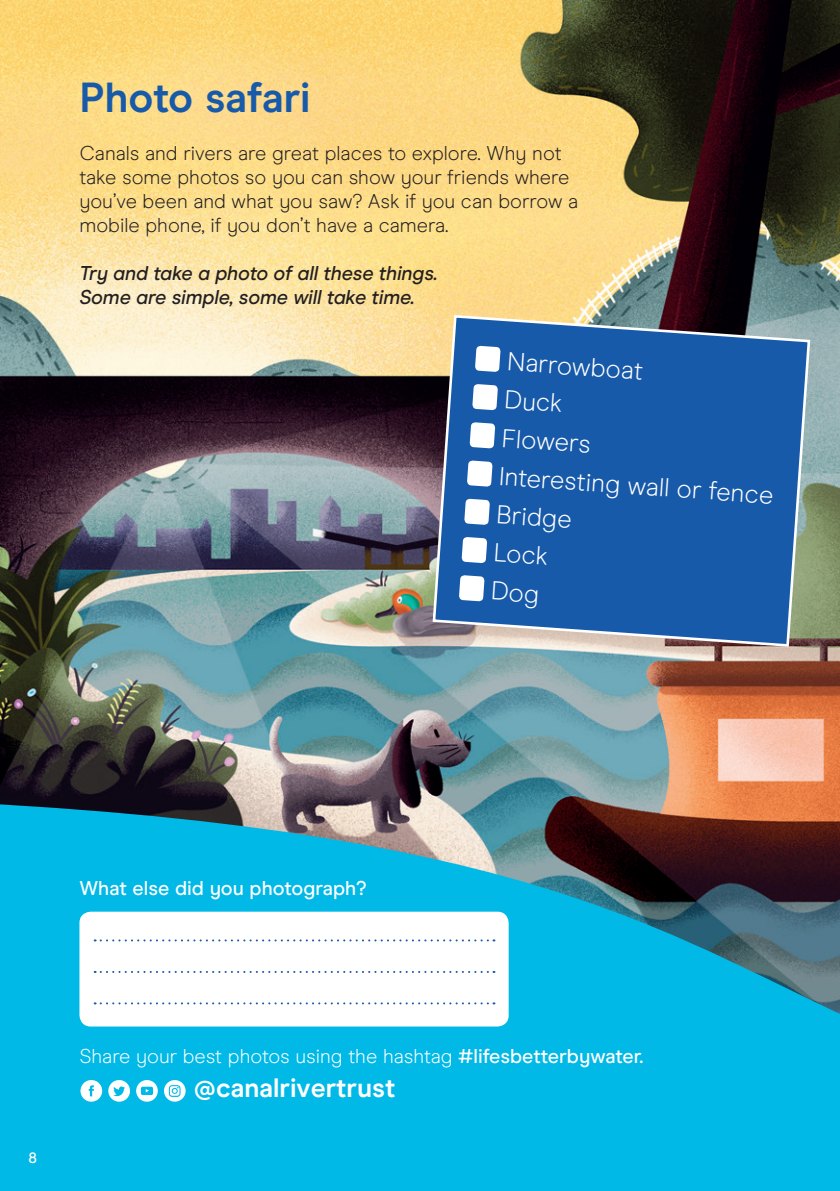
<style>
.page{position:relative;width:840px;height:1191px;background:#fff}
.page>*{position:absolute;margin:0;border:0;box-sizing:border-box;transform-origin:0 0}
.t1{font:700 42px "Modern Era";color:#185aaa}
.t2{font:700 26.6px/29.2px "Modern Era";color:#fff;text-align:right}
.t3{font:300 25.8px/38.4px "Modern Era";color:#fff}
.t4{font:300 20px/24px "Modern Era";color:#231f20}
.t5{font:italic 500 20px/24px "Modern Era";letter-spacing:-.01em;color:#231f20}
.t6{font:300 20px "Modern Era";color:#fff}
.t7{font:500 20px "Modern Era";color:#fff}
.t8{font:500 15px "Modern Era";color:#fff}
.s1{font-weight:400}
.s2{font-weight:500}
</style>
<div class="page">
<img style="left:0;top:0;width:839px;height:795px">
<svg style="left:0;top:795px;width:839px;height:396px;background:#189fc2"></svg>
<div style="left:525px;top:1106px;width:314px;height:85px;background:#00b9e7"></div>
<svg style="left:431px;top:313px;width:380px;height:335px;background:#366ba9"></svg>
<div style="left:79px;top:911px;width:429px;height:115px;background:#fff;border-radius:11px"></div>
<svg style="left:95px;top:939px;width:399px;height:2px"></svg>
<svg style="left:95px;top:971px;width:399px;height:2px"></svg>
<svg style="left:95px;top:1002px;width:399px;height:2px"></svg>
<svg style="left:108px;top:1080px;width:22px;height:21px"></svg>
<svg style="left:80px;top:1080px;width:22px;height:21px"></svg>
<svg style="left:136px;top:1080px;width:22px;height:21px"></svg>
<svg style="left:164px;top:1080px;width:21px;height:21px"></svg>
<h1 class="t1" style="left:79px;top:73px;width:232px">Photo safari</h1>
<p class="t4" style="left:79px;top:142px;width:500px">Canals and rivers are great places to explore. Why not take some photos so you can show your friends where you’ve been and what you saw? Ask if you can borrow a mobile phone, if you don’t have a camera.</p>
<p class="t5" style="left:79px;top:261px;width:359px">Try and take a photo of all these things.<br>Some are simple, some will take time.</p>
<p class="t3" style="left:508px;top:342px;width:276px;rotate:4deg">Narrowboat<br>Duck<br>Flowers<br>Interesting wall or fence<br>Bridge<br>Lock<br>Dog</p>
<p class="t7" style="left:79px;top:876px;width:288px">What else did you photograph?</p>
<p class="t8" style="left:28px;top:1148px;width:10px">8</p>
<h2 class="t2" style="left:80px;top:1043px;width:316px">Stay connected: <span class="s1">follow us </span>@canalrivertrust</h2>
<p class="t6" style="left:79px;top:1044px;width:565px">Share your best photos using the hashtag <span class="s2">#lifesbetterbywater.</span></p>
</div>
